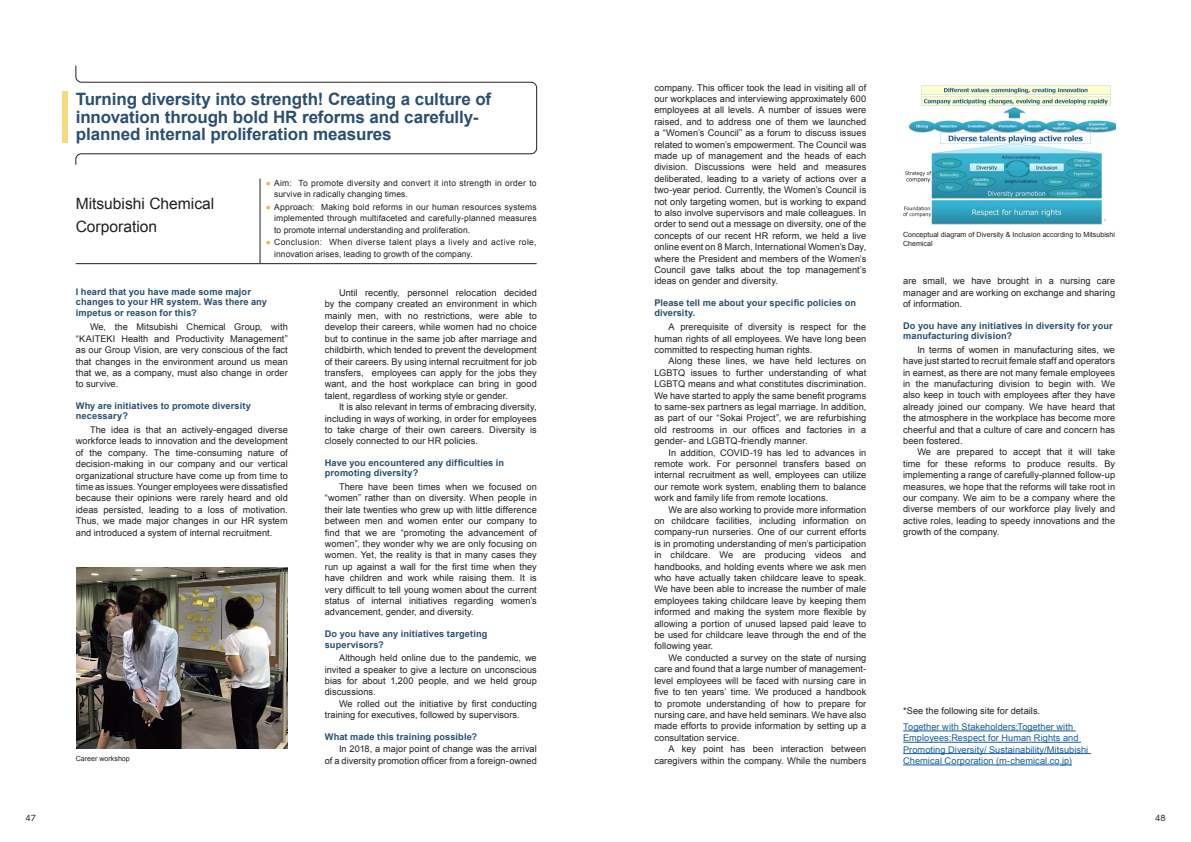
<style>
.page{position:relative;width:1191px;height:842px;background:#fff}
.page>*{position:absolute;margin:0;border:0;box-sizing:border-box;transform-origin:0 0}
.t1{font:700 17px/17.7px "Arial";letter-spacing:-.005em;color:#2a4f72}
.t2{font:15.6px/22.7px "Arial";color:#231f20}
.t3{font:9.2px/11.4px "Arial";letter-spacing:.005em;color:#231f20;text-align:justify}
.t4{font:700 9.2px/10.6px "Arial";letter-spacing:.01em;color:#2a4f72}
.t5{font:9.2px/11.3px "Arial";letter-spacing:.005em;color:#175d9e}
.t6{font:8.5px/11.3px "Arial";letter-spacing:.015em;color:#231f20}
.t7{font:7.8px "UD Shin Go Pro";color:#231f20}
.t8{font:7.1px/9.9px "Arial";color:#231f20}
.s1{color:#f0b54d}
</style>
<div class="page">
<svg style="left:76px;top:66px;width:461px;height:99px"></svg>
<div style="left:62px;top:91px;width:5px;height:51px;background:#f3dc80"></div>
<hr style="left:260px;top:179px;width:1px;height:84px;background:#231f20">
<hr style="left:76px;top:263px;width:184px;height:1px;background:#231f20">
<hr style="left:260px;top:263px;width:276px;height:1px;background:#231f20">
<hr style="left:903px;top:730px;width:172px;height:1px;background:#175d9e">
<hr style="left:903px;top:742px;width:178px;height:1px;background:#175d9e">
<hr style="left:903px;top:753px;width:187px;height:1px;background:#175d9e">
<hr style="left:903px;top:765px;width:169px;height:1px;background:#175d9e">
<img style="left:76px;top:567px;width:211px;height:182px">
<img style="left:903px;top:85px;width:212px;height:140px">
<h1 class="t1" style="left:76px;top:91px;width:417px">Turning diversity into strength! Creating a culture of innovation through bold HR reforms and carefully&shy;planned internal proliferation measures</h1>
<p class="t6" style="left:274px;top:177px;width:264px;text-indent:-9px"><span class="s1">●</span> Aim: To promote diversity and convert it into strength in order to survive in radically changing times.</p>
<p class="t6" style="left:274px;top:201px;width:264px;text-align:justify;text-indent:-9px"><span class="s1">●</span> Approach: Making bold reforms in our human resources systems implemented through multifaceted and carefully-planned measures to promote internal understanding and proliferation.</p>
<p class="t6" style="left:274px;top:237px;width:264px;text-indent:-9px"><span class="s1">●</span> Conclusion: When diverse talent plays a lively and active role, innovation arises, leading to growth of the company.</p>
<p class="t4" style="left:76px;top:286px;width:193px">I heard that you have made some major changes to your HR system. Was there any impetus or reason for this?</p>
<p class="t3" style="left:76px;top:321px;width:213px;text-indent:14px">We, the Mitsubishi Chemical Group, with “KAITEKI Health and Productivity Management” as our Group Vision, are very conscious of the fact that changes in the environment around us mean that we, as a company, must also change in order to survive.</p>
<p class="t4" style="left:76px;top:401px;width:177px">Why are initiatives to promote diversity necessary?</p>
<p class="t3" style="left:76px;top:424px;width:213px;text-indent:14px">The idea is that an actively-engaged diverse workforce leads to innovation and the development of the company. The time-consuming nature of decision-making in our company and our vertical organizational structure have come up from time to time as issues. Younger employees were dissatisfied because their opinions were rarely heard and old ideas persisted, leading to a loss of motivation.<br>Thus, we made major changes in our HR system and introduced a system of internal recruitment.</p>
<h2 class="t2" style="left:76px;top:192px;width:140px">Mitsubishi Chemical<br>Corporation</h2>
<p class="t3" style="left:325px;top:287px;width:213px;text-indent:14px">Until recently, personnel relocation decided by the company created an environment in which mainly men, with no restrictions, were able to develop their careers, while women had no choice but to continue in the same job after marriage and childbirth, which tended to prevent the development of their careers. By using internal recruitment for job transfers, employees can apply for the jobs they want, and the host workplace can bring in good talent, regardless of working style or gender.</p>
<p class="t3" style="left:325px;top:401px;width:213px;text-indent:14px">It is also relevant in terms of embracing diversity, including in ways of working, in order for employees to take charge of their own careers. Diversity is closely connected to our HR policies.</p>
<p class="t4" style="left:325px;top:457px;width:181px">Have you encountered any difficulties in promoting diversity?</p>
<p class="t3" style="left:325px;top:481px;width:213px;text-indent:14px">There have been times when we focused on “women” rather than on diversity. When people in their late twenties who grew up with little difference between men and women enter our company to find that we are “promoting the advancement of women”, they wonder why we are only focusing on women. Yet, the reality is that in many cases they run up against a wall for the first time when they have children and work while raising them. It is very difficult to tell young women about the current status of internal initiatives regarding women’s advancement, gender, and diversity.</p>
<p class="t4" style="left:325px;top:629px;width:164px">Do you have any initiatives targeting supervisors?</p>
<p class="t3" style="left:325px;top:652px;width:213px;text-indent:14px">Although held online due to the pandemic, we invited a speaker to give a lecture on unconscious bias for about 1,200 people, and we held group discussions.</p>
<p class="t3" style="left:325px;top:698px;width:213px;text-indent:14px">We rolled out the initiative by first conducting training for executives, followed by supervisors.</p>
<p class="t4" style="left:325px;top:731px;width:154px">What made this training possible?</p>
<p class="t3" style="left:325px;top:743px;width:213px;text-align:right">In 2018, a major point of change was the arrival<br>of a diversity promotion officer from a foreign-owned</p>
<p class="t8" style="left:76px;top:753px;width:55px">Career workshop</p>
<p class="t3" style="left:654px;top:82px;width:213px">company. This officer took the lead in visiting all of our workplaces and interviewing approximately 600 employees at all levels. A number of issues were raised, and to address one of them we launched a “Women’s Council” as a forum to discuss issues related to women’s empowerment. The Council was made up of management and the heads of each division. Discussions were held and measures deliberated, leading to a variety of actions over a two-year period. Currently, the Women’s Council is not only targeting women, but is working to expand to also involve supervisors and male colleagues. In order to send out a message on diversity, one of the concepts of our recent HR reform, we held a live online event on 8 March, International Women’s Day, where the President and members of the Women’s Council gave talks about the top management’s ideas on gender and diversity.</p>
<p class="t4" style="left:654px;top:298px;width:203px">Please tell me about your specific policies on diversity.</p>
<p class="t3" style="left:654px;top:321px;width:213px;text-indent:14px">A prerequisite of diversity is respect for the human rights of all employees. We have long been committed to respecting human rights.</p>
<p class="t3" style="left:654px;top:355px;width:213px;text-indent:14px">Along these lines, we have held lectures on LGBTQ issues to further understanding of what LGBTQ means and what constitutes discrimination.<br>We have started to apply the same benefit programs to same-sex partners as legal marriage. In addition, as part of our “Sokai Project”, we are refurbishing old restrooms in our offices and factories in a gender- and LGBTQ-friendly manner.</p>
<p class="t3" style="left:654px;top:447px;width:213px;text-indent:14px">In addition, COVID-19 has led to advances in remote work. For personnel transfers based on internal recruitment as well, employees can utilize our remote work system, enabling them to balance work and family life from remote locations.</p>
<p class="t3" style="left:654px;top:504px;width:213px;text-indent:14px">We are also working to provide more information on childcare facilities, including information on company-run nurseries. One of our current efforts is in promoting understanding of men’s participation in childcare. We are producing videos and handbooks, and holding events where we ask men who have actually taken childcare leave to speak.<br>We have been able to increase the number of male employees taking childcare leave by keeping them informed and making the system more flexible by allowing a portion of unused lapsed paid leave to be used for childcare leave through the end of the following year.</p>
<p class="t3" style="left:654px;top:652px;width:213px;text-indent:14px">We conducted a survey on the state of nursing care and found that a large number of management&shy;level employees will be faced with nursing care in five to ten years’ time. We produced a handbook to promote understanding of how to prepare for nursing care, and have held seminars. We have also made efforts to provide information by setting up a consultation service.</p>
<p class="t3" style="left:654px;top:743px;width:213px;text-align:right">A key point has been interaction between caregivers within the company. While the numbers</p>
<p class="t8" style="left:903px;top:229px;width:213px">Conceptual diagram of Diversity &amp; Inclusion according to Mitsubishi<br>Chemical</p>
<p class="t3" style="left:903px;top:275px;width:213px">are small, we have brought in a nursing care manager and are working on exchange and sharing of information.</p>
<p class="t4" style="left:903px;top:320px;width:211px">Do you have any initiatives in diversity for your manufacturing division?</p>
<p class="t3" style="left:903px;top:344px;width:213px;text-indent:14px">In terms of women in manufacturing sites, we have just started to recruit female staff and operators in earnest, as there are not many female employees in the manufacturing division to begin with. We also keep in touch with employees after they have already joined our company. We have heard that the atmosphere in the workplace has become more cheerful and that a culture of care and concern has been fostered.</p>
<p class="t3" style="left:903px;top:447px;width:213px;text-indent:14px">We are prepared to accept that it will take time for these reforms to produce results. By implementing a range of carefully-planned follow-up measures, we hope that the reforms will take root in our company. We aim to be a company where the diverse members of our workforce play lively and active roles, leading to speedy innovations and the growth of the company.</p>
<p class="t3" style="left:903px;top:705px;width:138px">*See the following site for details.</p>
<p class="t5" style="left:903px;top:721px;width:187px">Together with Stakeholders:Together with Employees:Respect for Human Rights and Promoting Diversity/ Sustainability/Mitsubishi Chemical Corporation (m-chemical.co.jp)</p>
<p class="t7" style="left:26px;top:812px;width:12px">47</p>
<p class="t7" style="left:1155px;top:812px;width:12px">48</p>
</div>
